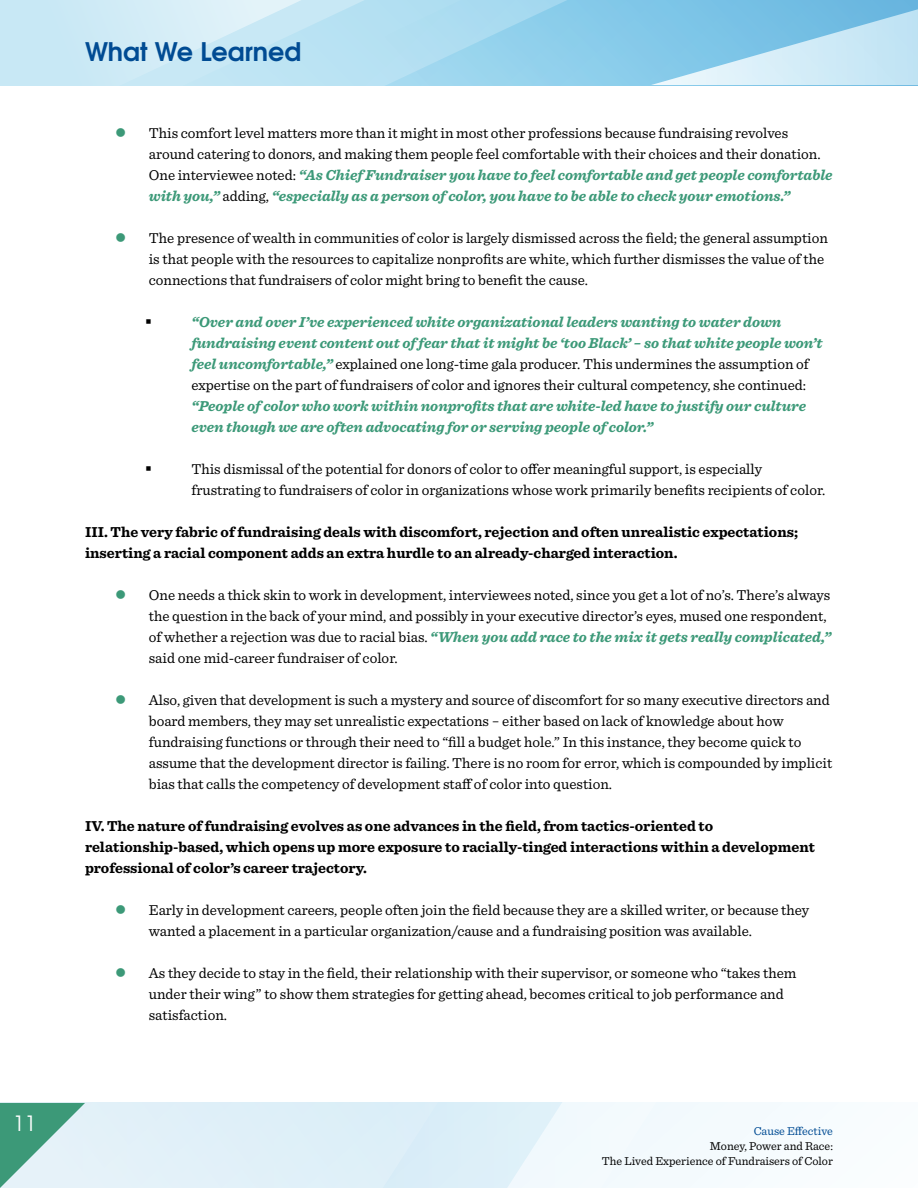
<style>
.page{position:relative;width:918px;height:1188px;background:#fff}
.page>*{position:absolute;margin:0;border:0;box-sizing:border-box;transform-origin:0 0}
.t1{font:700 25.5px "Te X Gyre Adventor";color:#004b93}
.t2{font:21px "Te X Gyre Adventor";color:#fff}
.t3{font:15px/21px "Sentinel";color:#000}
.t4{font:italic 700 15px/21px "Sentinel";color:#3c9978}
.t5{font:700 15px/21px "Sentinel";color:#000}
.t6{font:15px "Wingdings";color:#000}
.t7{font:12px/15px "Sentinel";color:#000;text-align:right}
.t8{font:12px "Sentinel";color:#004b93}
.s1{color:#3c9978}
.s2{font-weight:700;font-style:italic;color:#3c9978}
.s3{font-weight:400;font-style:normal;color:#000}
</style>
<div class="page">
<div style="left:716px;top:1103px;width:66px;height:60px;background:#f4fafd"></div>
<svg style="left:85px;top:1103px;width:631px;height:85px"></svg>
<svg style="left:0;top:0;width:918px;height:85px;background:#aedcf0"></svg>
<svg style="left:0;top:1103px;width:85px;height:85px;background:#90c5b8"></svg>
<h2 class="t2" style="left:13px;top:1107px;width:25px">11</h2>
<h1 class="t1" style="left:85px;top:30px;width:218px">What We Learned</h1>
<p class="t3" style="left:149px;top:122px;width:685px;text-indent:-34px"><span class="s1">●</span> This comfort level matters more than it might in most other professions because fundraising revolves around catering to donors, and making them people feel comfortable with their choices and their donation.<br>One interviewee noted: <span class="s2">“As Chief Fundraiser you have to feel comfortable and get people comfortable with you,”</span> adding, <span class="s2">“especially as a person of color, you have to be able to check your emotions.”</span></p>
<p class="t3" style="left:149px;top:227px;width:681px;text-indent:-34px"><span class="s1">●</span> The presence of wealth in communities of color is largely dismissed across the field; the general assumption is that people with the resources to capitalize nonprofits are white, which further dismisses the value of the connections that fundraisers of color might bring to benefit the cause.</p>
<p class="t6" style="left:145px;top:314px;width:8px">▪</p>
<p class="t4" style="left:191px;top:311px;width:633px">“Over and over I’ve experienced white organizational leaders wanting to water down fundraising event content out of fear that it might be ‘too Black’ − so that white people won’t feel uncomfortable,” <span class="s3">explained one long-time gala producer. This undermines the assumption of expertise on the part of fundraisers of color and ignores their cultural competency, she continued:</span></p>
<p class="t4" style="left:191px;top:395px;width:616px">“People of color who work within nonprofits that are white-led have to justify our culture even though we are often advocating for or serving people of color.”</p>
<p class="t6" style="left:145px;top:461px;width:8px">▪</p>
<p class="t3" style="left:191px;top:458px;width:636px">This dismissal of the potential for donors of color to offer meaningful support, is especially frustrating to fundraisers of color in organizations whose work primarily benefits recipients of color.</p>
<p class="t5" style="left:85px;top:521px;width:715px">III. The very fabric of fundraising deals with discomfort, rejection and often unrealistic expectations; inserting a racial component adds an extra hurdle to an already-charged interaction.</p>
<p class="t3" style="left:149px;top:584px;width:684px;text-indent:-34px"><span class="s1">●</span> One needs a thick skin to work in development, interviewees noted, since you get a lot of no’s. There’s always the question in the back of your mind, and possibly in your executive director’s eyes, mused one respondent, of whether a rejection was due to racial bias. <span class="s2">“When you add race to the mix it gets really complicated,” </span>said one mid-career fundraiser of color.</p>
<p class="t3" style="left:149px;top:689px;width:685px;text-indent:-34px"><span class="s1">●</span> Also, given that development is such a mystery and source of discomfort for so many executive directors and board members, they may set unrealistic expectations − either based on lack of knowledge about how fundraising functions or through their need to “fill a budget hole.” In this instance, they become quick to assume that the development director is failing. There is no room for error, which is compounded by implicit bias that calls the competency of development staff of color into question.</p>
<p class="t5" style="left:85px;top:815px;width:731px">IV. The nature of fundraising evolves as one advances in the field, from tactics-oriented to relationship-based, which opens up more exposure to racially-tinged interactions within a development professional of color’s career trajectory.</p>
<p class="t3" style="left:149px;top:899px;width:662px;text-indent:-34px"><span class="s1">●</span> Early in development careers, people often join the field because they are a skilled writer, or because they wanted a placement in a particular organization/cause and a fundraising position was available.</p>
<p class="t3" style="left:149px;top:962px;width:649px;text-indent:-34px"><span class="s1">●</span> As they decide to stay in the field, their relationship with their supervisor, or someone who “takes them under their wing” to show them strategies for getting ahead, becomes critical to job performance and satisfaction.</p>
<p class="t8" style="left:754px;top:1122px;width:81px">Cause Effective</p>
<p class="t7" style="left:602px;top:1137px;width:233px">Money, Power and Race:<br>The Lived Experience of Fundraisers of Color</p>
</div>
